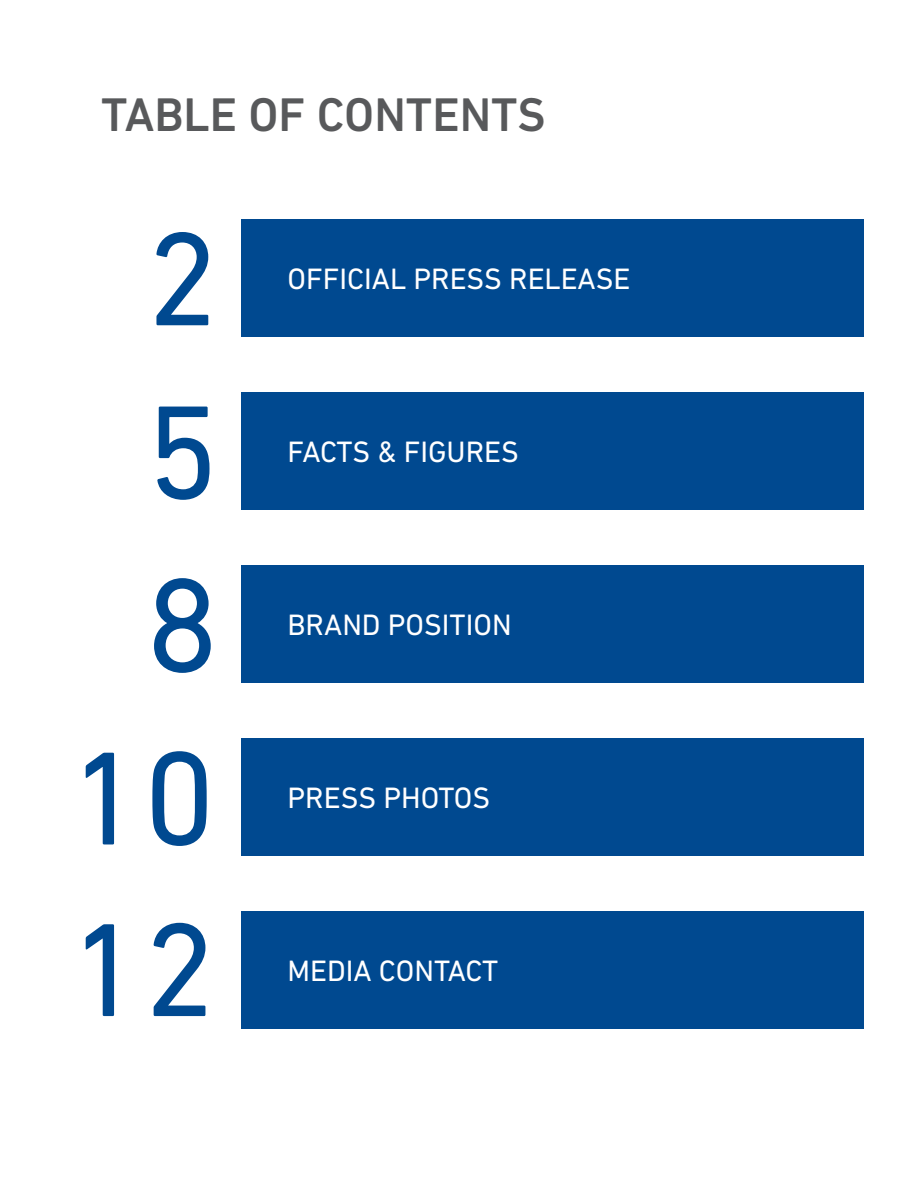
<style>
.page{position:relative;width:918px;height:1188px;background:#fff}
.page>*{position:absolute;margin:0;border:0;box-sizing:border-box;transform-origin:0 0}
.t1{font:135px "DIN Next LT Pro";color:#004990}
.Headings{font:500 48px "DIN Next LT Pro";color:#58595b}
.t2{font:30px "DIN Next LT Pro";color:#fff}
</style>
<div class="page">
<div style="left:241px;top:219px;width:623px;height:117px;background:#004990"></div>
<div style="left:241px;top:392px;width:623px;height:117px;background:#004990"></div>
<div style="left:241px;top:565px;width:623px;height:117px;background:#004990"></div>
<div style="left:241px;top:738px;width:623px;height:118px;background:#004990"></div>
<div style="left:241px;top:911px;width:623px;height:118px;background:#004990"></div>
<p class="Headings" style="left:101px;top:86px;width:446px">TABLE OF CONTENTS</p>
<p class="t1" style="left:146px;top:201px;width:75px">2</p>
<p class="t1" style="left:146px;top:375px;width:75px">5</p>
<p class="t1" style="left:146px;top:548px;width:75px">8</p>
<p class="t1" style="left:70px;top:721px;width:148px">10</p>
<p class="t1" style="left:70px;top:892px;width:148px">12</p>
<p class="t2" style="left:288px;top:261px;width:344px">OFFICIAL PRESS RELEASE</p>
<p class="t2" style="left:288px;top:434px;width:233px">FACTS &amp; FIGURES</p>
<p class="t2" style="left:288px;top:608px;width:226px">BRAND POSITION</p>
<p class="t2" style="left:288px;top:781px;width:204px">PRESS PHOTOS</p>
<p class="t2" style="left:288px;top:954px;width:212px">MEDIA CONTACT</p>
</div>
